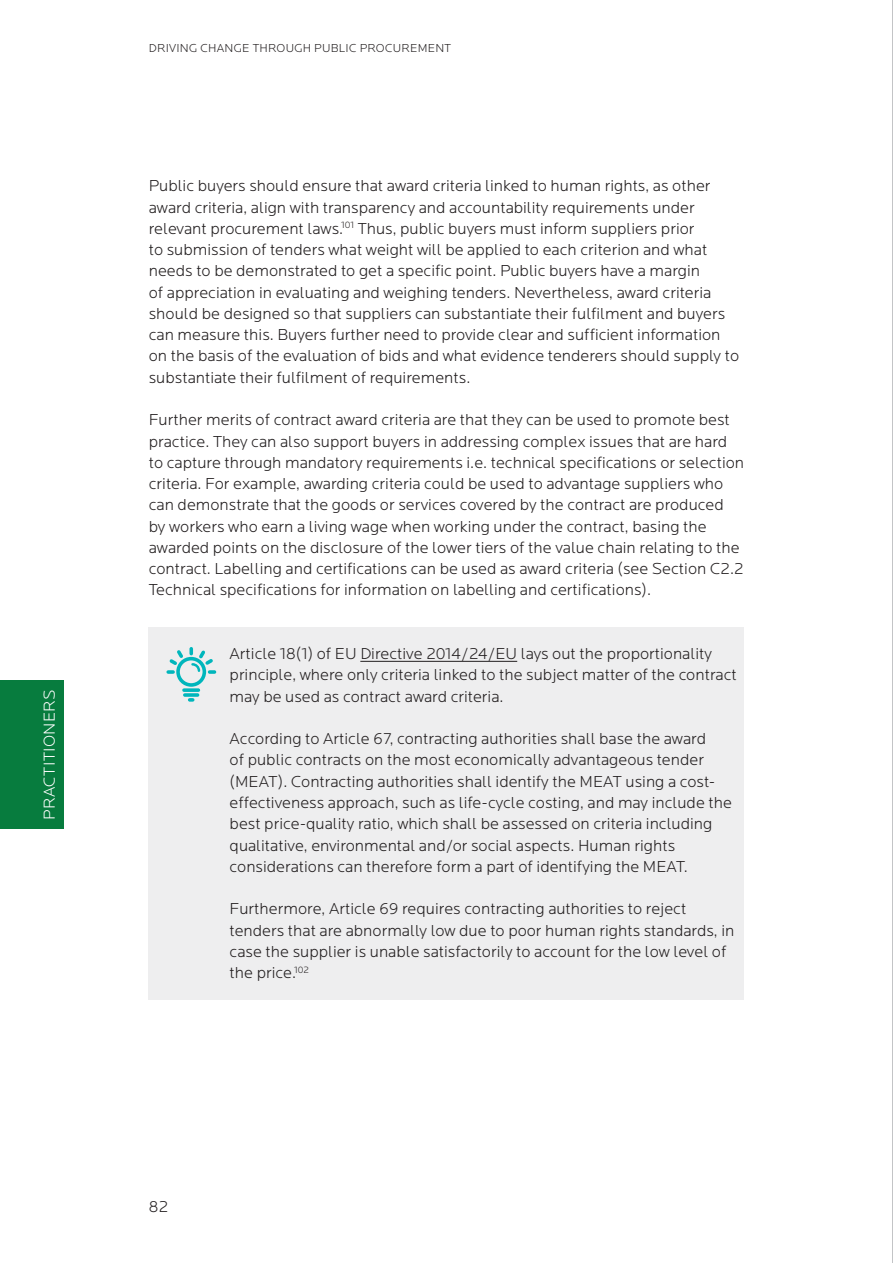
<style>
.page{position:relative;width:893px;height:1263px;background:#fff}
.page>*{position:absolute;margin:0;border:0;box-sizing:border-box;transform-origin:0 0}
.Brød_m_luft{font:300 16.5px/21.3px "Locator";color:#231f20}
.Boksbrød{font:300 16.5px/21.3px "Locator";color:#231f20}
.t1{font:300 16.5px "Locator";letter-spacing:.02em;color:#fff}
.t2{font:300 12px "Locator";letter-spacing:.02em;color:#231f20}
</style>
<div class="page">
<hr style="left:892px;top:0;width:1px;height:1263px;background:#8a8c8f">
<div style="left:0;top:680px;width:64px;height:149px;background:#077c3e"></div>
<div style="left:149px;top:627px;width:595px;height:372px;background:#eeeeef"></div>
<div style="left:176px;top:657px;width:30px;height:30px;border:4px solid #00b6bc;border-radius:50%"></div>
<svg style="left:184px;top:688px;width:14px;height:4px"></svg>
<svg style="left:185px;top:693px;width:13px;height:4px"></svg>
<svg style="left:190px;top:698px;width:3px;height:4px"></svg>
<svg style="left:166px;top:647px;width:50px;height:27px"></svg>
<hr style="left:360px;top:661px;width:157px;height:1px;background:#231f20">
<p class="t1" style="left:41px;top:820px;width:132px;rotate:-90deg">PRACTITIONERS</p>
<p class="t2" style="left:149px;top:41px;width:304px">DRIVING CHANGE THROUGH PUBLIC PROCUREMENT</p>
<p class="Brød_m_luft" style="left:149px;top:176px;width:592px">Public buyers should ensure that award criteria linked to human rights, as other award criteria, align with transparency and accountability requirements under relevant procurement laws.<sup>101</sup> Thus, public buyers must inform suppliers prior<br>to submission of tenders what weight will be applied to each criterion and what needs to be demonstrated to get a specific point. Public buyers have a margin<br>of appreciation in evaluating and weighing tenders. Nevertheless, award criteria should be designed so that suppliers can substantiate their fulfilment and buyers can measure this. Buyers further need to provide clear and sufficient information on the basis of the evaluation of bids and what evidence tenderers should supply to substantiate their fulfilment of requirements.</p>
<p class="Brød_m_luft" style="left:149px;top:410px;width:597px">Further merits of contract award criteria are that they can be used to promote best practice. They can also support buyers in addressing complex issues that are hard to capture through mandatory requirements i.e. technical specifications or selection criteria. For example, awarding criteria could be used to advantage suppliers who can demonstrate that the goods or services covered by the contract are produced by workers who earn a living wage when working under the contract, basing the awarded points on the disclosure of the lower tiers of the value chain relating to the contract. Labelling and certifications can be used as award criteria (see Section C2.2<br>Technical specifications for information on labelling and certifications).</p>
<p class="Boksbrød" style="left:230px;top:643px;width:509px">Article 18(1) of EU Directive 2014/24/EU lays out the proportionality principle, where only criteria linked to the subject matter of the contract may be used as contract award criteria.</p>
<p class="Boksbrød" style="left:230px;top:729px;width:504px">According to Article 67, contracting authorities shall base the award<br>of public contracts on the most economically advantageous tender (MEAT). Contracting authorities shall identify the MEAT using a cost&shy;effectiveness approach, such as life-cycle costing, and may include the best price-quality ratio, which shall be assessed on criteria including qualitative, environmental and/or social aspects. Human rights considerations can therefore form a part of identifying the MEAT.</p>
<p class="Boksbrød" style="left:230px;top:899px;width:506px">Furthermore, Article 69 requires contracting authorities to reject tenders that are abnormally low due to poor human rights standards, in case the supplier is unable satisfactorily to account for the low level of the price.<sup>102</sup></p>
<p class="Brød_m_luft" style="left:149px;top:1196px;width:21px">82</p>
</div>
